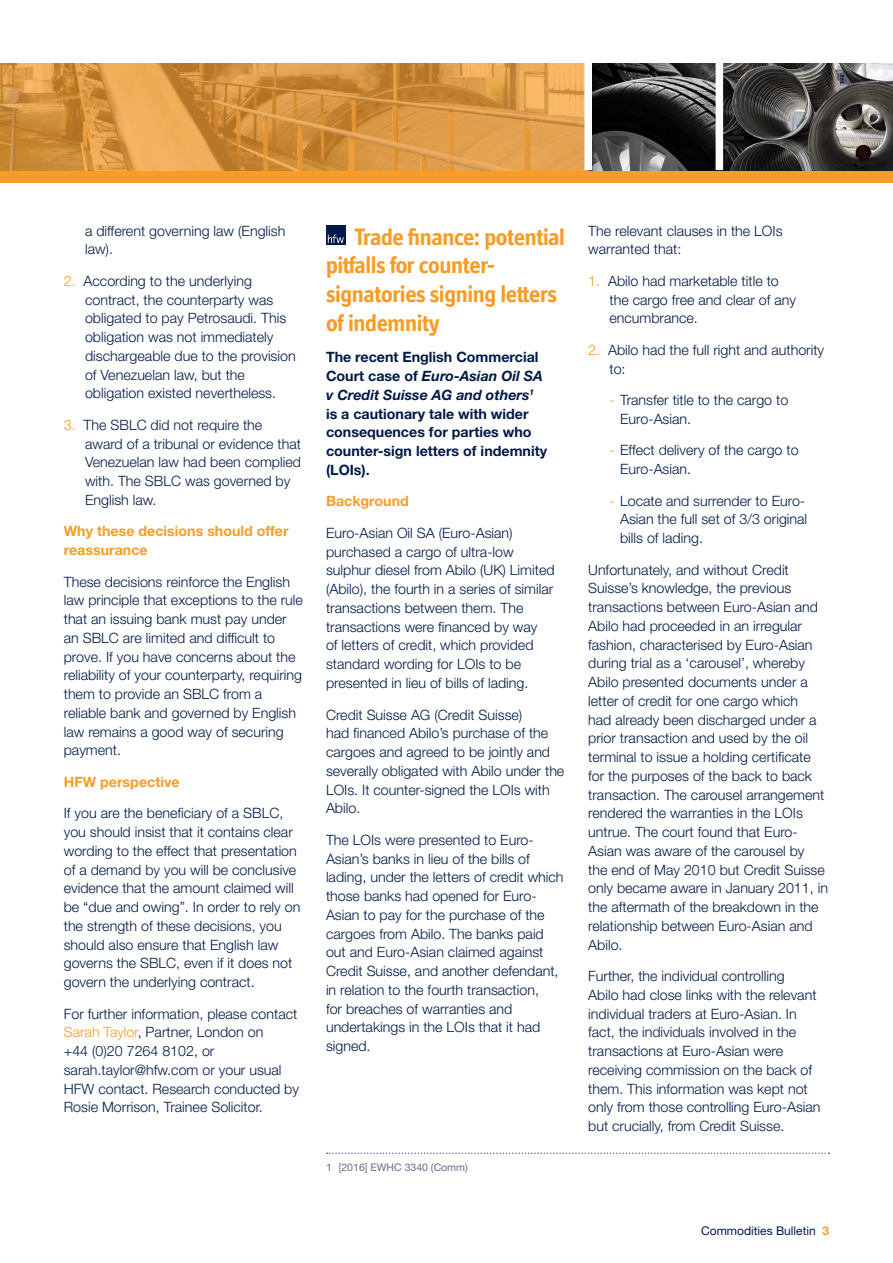
<style>
.page{position:relative;width:893px;height:1263px;background:#fff}
.page>*{position:absolute;margin:0;border:0;box-sizing:border-box;transform-origin:0 0}
.BULLETIN_-_Article_H{font:700 24px/28.8px "Officina Display ITC Std";letter-spacing:-.015em;color:#f89c27}
.BULLETIN_-_Bodytext{font:300 14.25px/18.8px "Helvetica Neue LT Std";color:#001948}
.BULLETIN_-_Bullet__N{font:300 14.25px/18.8px "Helvetica Neue LT Std";color:#001948}
.BULLETIN_-_Intro_Par{font:700 14.25px/18.8px "Helvetica Neue LT Std";color:#001948}
.BULLETIN_-_Subhead_1{font:700 14.25px/18.8px "Helvetica Neue LT Std";color:#f89c27}
.t1{font:12px "Helvetica Neue LT Std";color:#001948}
.BULLETIN_-_Footnote{font:10.5px "Helvetica Neue LT Std";color:#616c90}
.s1{color:#f89c27}
.s2{font-style:italic}
.s3{font-weight:700;color:#f89c27}
</style>
<div class="page">
<div style="left:0;top:170px;width:893px;height:13px;background:#f89c27"></div>
<img style="left:592px;top:64px;width:124px;height:106px">
<svg style="left:723px;top:64px;width:170px;height:106px;background:#4f4c4b"></svg>
<svg style="left:0;top:64px;width:584px;height:106px;background:#d89744"></svg>
<div style="left:326px;top:225px;width:19px;height:19px;background:#001948"></div>
<svg style="left:328px;top:235px;width:16px;height:8px"></svg>
<svg style="left:327px;top:1152px;width:502px;height:2px"></svg>
<p class="BULLETIN_-_Bullet__N" style="left:85px;top:221px;width:202px">a different governing law (English law).</p>
<p class="BULLETIN_-_Bullet__N" style="left:85px;top:271px;width:212px;text-indent:-21px"><span class="s1">2.</span> According to the underlying contract, the counterparty was obligated to pay Petrosaudi. This obligation was not immediately dischargeable due to the provision of Venezuelan law, but the obligation existed nevertheless.</p>
<p class="BULLETIN_-_Bullet__N" style="left:85px;top:415px;width:217px;text-indent:-21px"><span class="s1">3.</span> The SBLC did not require the award of a tribunal or evidence that<br>Venezuelan law had been complied with. The SBLC was governed by<br>English law.</p>
<p class="BULLETIN_-_Subhead_1" style="left:64px;top:522px;width:226px">Why these decisions should offer reassurance</p>
<p class="BULLETIN_-_Bodytext" style="left:64px;top:572px;width:241px">These decisions reinforce the English law principle that exceptions to the rule that an issuing bank must pay under an SBLC are limited and difficult to prove. If you have concerns about the reliability of your counterparty, requiring them to provide an SBLC from a reliable bank and governed by English law remains a good way of securing payment.</p>
<p class="BULLETIN_-_Subhead_1" style="left:64px;top:772px;width:117px">HFW perspective</p>
<p class="BULLETIN_-_Bodytext" style="left:64px;top:804px;width:238px">If you are the beneficiary of a SBLC, you should insist that it contains clear wording to the effect that presentation of a demand by you will be conclusive evidence that the amount claimed will be “due and owing”. In order to rely on the strength of these decisions, you should also ensure that English law governs the SBLC, even if it does not govern the underlying contract.</p>
<p class="BULLETIN_-_Bodytext" style="left:64px;top:1004px;width:237px">For further information, please contact <span class="s1">Sarah Taylor</span>, Partner, London on<br>+44 (0)20 7264 8102, or sarah.taylor@hfw.com or your usual HFW contact. Research conducted by Rosie Morrison, Trainee Solicitor.</p>
<p class="BULLETIN_-_Article_H" style="left:326px;top:222px;width:241px;text-indent:28px">Trade finance: potential pitfalls for counter&shy;signatories signing letters of indemnity</p>
<p class="BULLETIN_-_Intro_Par" style="left:326px;top:348px;width:223px">The recent English Commercial<br>Court case of <span class="s2">Euro-Asian Oil SA v Credit Suisse AG and others</span><sup>1 </sup>is a cautionary tale with wider consequences for parties who counter-sign letters of indemnity (LOIs).</p>
<p class="BULLETIN_-_Subhead_1" style="left:326px;top:492px;width:84px">Background</p>
<p class="BULLETIN_-_Bodytext" style="left:326px;top:523px;width:230px">Euro-Asian Oil SA (Euro-Asian) purchased a cargo of ultra-low sulphur diesel from Abilo (UK) Limited (Abilo), the fourth in a series of similar transactions between them. The transactions were financed by way<br>of letters of credit, which provided standard wording for LOIs to be presented in lieu of bills of lading.</p>
<p class="BULLETIN_-_Bodytext" style="left:326px;top:705px;width:240px">Credit Suisse AG (Credit Suisse)<br>had financed Abilo’s purchase of the cargoes and agreed to be jointly and severally obligated with Abilo under the<br>LOIs. It counter-signed the LOIs with<br>Abilo.</p>
<p class="BULLETIN_-_Bodytext" style="left:326px;top:830px;width:239px">The LOIs were presented to Euro-Asian’s banks in lieu of the bills of lading, under the letters of credit which those banks had opened for Euro-Asian to pay for the purchase of the cargoes from Abilo. The banks paid out and Euro-Asian claimed against Credit Suisse, and another defendant, in relation to the fourth transaction,<br>for breaches of warranties and undertakings in the LOIs that it had signed.</p>
<p class="BULLETIN_-_Footnote" style="left:326px;top:1161px;width:143px">1 [2016] EWHC 3340 (Comm)</p>
<p class="BULLETIN_-_Bodytext" style="left:588px;top:221px;width:196px">The relevant clauses in the LOIs warranted that:</p>
<p class="BULLETIN_-_Bullet__N" style="left:609px;top:271px;width:188px;text-indent:-21px"><span class="s1">1.</span> Abilo had marketable title to the cargo free and clear of any encumbrance.</p>
<p class="BULLETIN_-_Bullet__N" style="left:609px;top:340px;width:216px;text-indent:-21px"><span class="s1">2.</span> Abilo had the full right and authority to:</p>
<p class="BULLETIN_-_Bodytext" style="left:620px;top:390px;width:170px;text-indent:-11px"><span class="s1">-</span> Transfer title to the cargo to<br>Euro-Asian.</p>
<p class="BULLETIN_-_Bodytext" style="left:620px;top:441px;width:180px;text-indent:-11px"><span class="s1">-</span> Effect delivery of the cargo to<br>Euro-Asian.</p>
<p class="BULLETIN_-_Bodytext" style="left:620px;top:491px;width:189px;text-indent:-11px"><span class="s1">-</span> Locate and surrender to Euro-<br>Asian the full set of 3/3 original bills of lading.</p>
<p class="BULLETIN_-_Bodytext" style="left:588px;top:560px;width:241px">Unfortunately, and without Credit Suisse’s knowledge, the previous transactions between Euro-Asian and Abilo had proceeded in an irregular fashion, characterised by Euro-Asian during trial as a ‘carousel’, whereby Abilo presented documents under a letter of credit for one cargo which<br>had already been discharged under a prior transaction and used by the oil terminal to issue a holding certificate for the purposes of the back to back transaction. The carousel arrangement rendered the warranties in the LOIs untrue. The court found that Euro-Asian was aware of the carousel by<br>the end of May 2010 but Credit Suisse only became aware in January 2011, in the aftermath of the breakdown in the relationship between Euro-Asian and Abilo.</p>
<p class="BULLETIN_-_Bodytext" style="left:588px;top:966px;width:234px">Further, the individual controlling<br>Abilo had close links with the relevant individual traders at Euro-Asian. In fact, the individuals involved in the transactions at Euro-Asian were receiving commission on the back of them. This information was kept not only from those controlling Euro-Asian but crucially, from Credit Suisse.</p>
<p class="t1" style="left:701px;top:1224px;width:130px">Commodities Bulletin <span class="s3">3</span></p>
</div>
